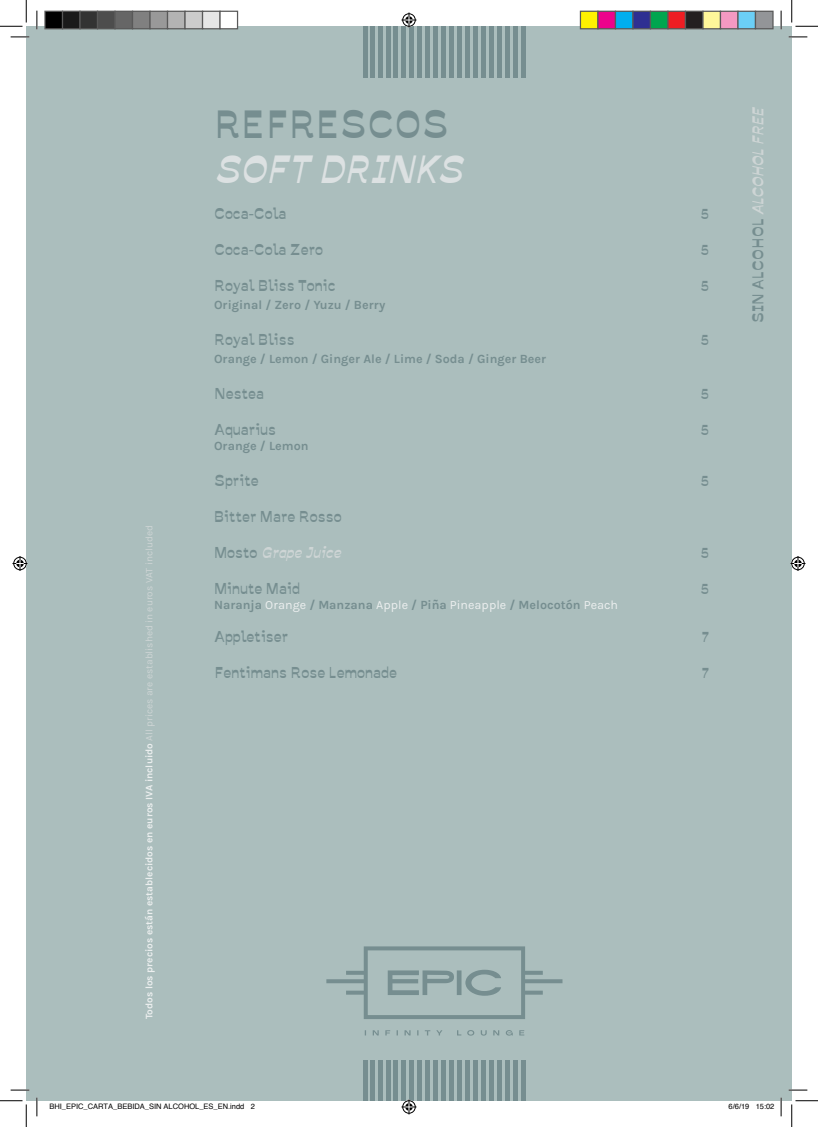
<style>
.page{position:relative;width:818px;height:1127px;background:#fff}
.page>*{position:absolute;margin:0;border:0;box-sizing:border-box;transform-origin:0 0}
.t1{font:37.5px "Savate Italique";color:#dce1e2}
.t2{font:37.5px "Savate";color:#768e90}
.t3{font:15px "Savate";color:#768e90}
.t4{font:15px "Savate Italique";color:#ced5d5}
.t5{font:13.75px "Savate";color:#768e90}
.t6{font:700 12.5px "Karla";color:#768e90}
.t7{font:700 10px "Karla";color:#ecefef}
.t8{font:7.5px "Helvetica";color:#000}
.s1{font-weight:400;color:#ced5d5}
.s2{font-family:"Savate";color:#768e90}
.s3{font-weight:400;color:#ecefef}
</style>
<div class="page">
<div style="left:26px;top:26px;width:766px;height:1074px;background:#abbebd"></div>
<hr style="left:521px;top:26px;width:4px;height:51px;background:#768e90">
<hr style="left:513px;top:26px;width:4px;height:51px;background:#768e90">
<hr style="left:505px;top:26px;width:4px;height:51px;background:#768e90">
<hr style="left:497px;top:26px;width:4px;height:51px;background:#768e90">
<hr style="left:489px;top:26px;width:4px;height:51px;background:#768e90">
<hr style="left:481px;top:26px;width:4px;height:51px;background:#768e90">
<hr style="left:434px;top:26px;width:4px;height:51px;background:#768e90">
<hr style="left:473px;top:26px;width:4px;height:51px;background:#768e90">
<hr style="left:426px;top:26px;width:4px;height:51px;background:#768e90">
<hr style="left:465px;top:26px;width:4px;height:51px;background:#768e90">
<hr style="left:418px;top:26px;width:4px;height:51px;background:#768e90">
<hr style="left:458px;top:26px;width:4px;height:51px;background:#768e90">
<hr style="left:410px;top:26px;width:4px;height:51px;background:#768e90">
<hr style="left:387px;top:26px;width:4px;height:51px;background:#768e90">
<hr style="left:450px;top:26px;width:4px;height:51px;background:#768e90">
<hr style="left:402px;top:26px;width:4px;height:51px;background:#768e90">
<hr style="left:379px;top:26px;width:4px;height:51px;background:#768e90">
<hr style="left:442px;top:26px;width:4px;height:51px;background:#768e90">
<hr style="left:394px;top:26px;width:4px;height:51px;background:#768e90">
<hr style="left:371px;top:26px;width:4px;height:51px;background:#768e90">
<hr style="left:364px;top:26px;width:4px;height:51px;background:#768e90">
<svg style="left:326px;top:946px;width:236px;height:89px"></svg>
<hr style="left:521px;top:1059px;width:4px;height:41px;background:#768e90">
<hr style="left:513px;top:1059px;width:4px;height:41px;background:#768e90">
<hr style="left:505px;top:1059px;width:4px;height:41px;background:#768e90">
<hr style="left:497px;top:1059px;width:4px;height:41px;background:#768e90">
<hr style="left:489px;top:1059px;width:4px;height:41px;background:#768e90">
<hr style="left:481px;top:1059px;width:4px;height:41px;background:#768e90">
<hr style="left:434px;top:1059px;width:4px;height:41px;background:#768e90">
<hr style="left:473px;top:1059px;width:4px;height:41px;background:#768e90">
<hr style="left:426px;top:1059px;width:4px;height:41px;background:#768e90">
<hr style="left:465px;top:1059px;width:4px;height:41px;background:#768e90">
<hr style="left:418px;top:1059px;width:4px;height:41px;background:#768e90">
<hr style="left:458px;top:1059px;width:4px;height:41px;background:#768e90">
<hr style="left:410px;top:1059px;width:4px;height:41px;background:#768e90">
<hr style="left:387px;top:1059px;width:4px;height:41px;background:#768e90">
<hr style="left:450px;top:1059px;width:4px;height:41px;background:#768e90">
<hr style="left:402px;top:1059px;width:4px;height:41px;background:#768e90">
<hr style="left:379px;top:1059px;width:4px;height:41px;background:#768e90">
<hr style="left:442px;top:1059px;width:4px;height:41px;background:#768e90">
<hr style="left:394px;top:1059px;width:4px;height:41px;background:#768e90">
<hr style="left:371px;top:1059px;width:4px;height:41px;background:#768e90">
<hr style="left:364px;top:1059px;width:4px;height:41px;background:#768e90">
<svg style="left:11px;top:36px;width:18px;height:2px"></svg>
<svg style="left:788px;top:36px;width:19px;height:2px"></svg>
<svg style="left:11px;top:1089px;width:18px;height:1px"></svg>
<svg style="left:788px;top:1089px;width:19px;height:1px"></svg>
<svg style="left:36px;top:11px;width:2px;height:18px"></svg>
<svg style="left:36px;top:1097px;width:2px;height:18px"></svg>
<svg style="left:780px;top:11px;width:2px;height:18px"></svg>
<svg style="left:0;top:0;width:27px;height:27px"></svg>
<svg style="left:0;top:1100px;width:27px;height:26px"></svg>
<svg style="left:791px;top:0;width:27px;height:27px"></svg>
<svg style="left:791px;top:1100px;width:27px;height:26px"></svg>
<svg style="left:401px;top:13px;width:15px;height:15px"></svg>
<svg style="left:401px;top:1099px;width:15px;height:15px"></svg>
<svg style="left:13px;top:556px;width:15px;height:15px"></svg>
<svg style="left:790px;top:556px;width:15px;height:15px"></svg>
<div style="left:45px;top:11px;width:18px;height:18px;background:#000"></div>
<div style="left:44px;top:11px;width:19px;height:18px;border:1px solid #595959"></div>
<div style="left:63px;top:11px;width:17px;height:18px;background:#1a1a1a"></div>
<div style="left:62px;top:11px;width:19px;height:18px;border:1px solid #595959"></div>
<div style="left:80px;top:11px;width:18px;height:18px;background:#333"></div>
<div style="left:79px;top:11px;width:19px;height:18px;border:1px solid #595959"></div>
<div style="left:98px;top:11px;width:17px;height:18px;background:#4d4d4d"></div>
<div style="left:97px;top:11px;width:19px;height:18px;border:1px solid #595959"></div>
<div style="left:115px;top:11px;width:18px;height:18px;background:#666"></div>
<div style="left:114px;top:11px;width:19px;height:18px;border:1px solid #595959"></div>
<div style="left:133px;top:11px;width:17px;height:18px;background:#808080"></div>
<div style="left:132px;top:11px;width:19px;height:18px;border:1px solid #595959"></div>
<div style="left:150px;top:11px;width:18px;height:18px;background:#999"></div>
<div style="left:149px;top:11px;width:19px;height:18px;border:1px solid #595959"></div>
<div style="left:168px;top:11px;width:17px;height:18px;background:#b3b3b3"></div>
<div style="left:167px;top:11px;width:19px;height:18px;border:1px solid #595959"></div>
<div style="left:185px;top:11px;width:18px;height:18px;background:#ccc"></div>
<div style="left:184px;top:11px;width:19px;height:18px;border:1px solid #595959"></div>
<div style="left:203px;top:11px;width:17px;height:18px;background:#e6e6e6"></div>
<div style="left:202px;top:11px;width:19px;height:18px;border:1px solid #595959"></div>
<div style="left:220px;top:11px;width:18px;height:18px;background:#fff"></div>
<div style="left:219px;top:11px;width:19px;height:18px;border:1px solid #595959"></div>
<div style="left:580px;top:11px;width:18px;height:18px;background:#fff101"></div>
<div style="left:580px;top:11px;width:18px;height:18px;border:1px solid #595959"></div>
<div style="left:598px;top:11px;width:17px;height:18px;background:#ed028c"></div>
<div style="left:597px;top:11px;width:19px;height:18px;border:1px solid #595959"></div>
<div style="left:615px;top:11px;width:18px;height:18px;background:#00aeef"></div>
<div style="left:615px;top:11px;width:18px;height:18px;border:1px solid #595959"></div>
<div style="left:633px;top:11px;width:17px;height:18px;background:#2e3092"></div>
<div style="left:632px;top:11px;width:19px;height:18px;border:1px solid #595959"></div>
<div style="left:650px;top:11px;width:18px;height:18px;background:#00a54f"></div>
<div style="left:650px;top:11px;width:18px;height:18px;border:1px solid #595959"></div>
<div style="left:668px;top:11px;width:17px;height:18px;background:#ee1d23"></div>
<div style="left:667px;top:11px;width:19px;height:18px;border:1px solid #595959"></div>
<div style="left:685px;top:11px;width:18px;height:18px;background:#231f20"></div>
<div style="left:685px;top:11px;width:18px;height:18px;border:1px solid #595959"></div>
<div style="left:703px;top:11px;width:17px;height:18px;background:#fff79a"></div>
<div style="left:702px;top:11px;width:19px;height:18px;border:1px solid #595959"></div>
<div style="left:720px;top:11px;width:18px;height:18px;background:#f499c2"></div>
<div style="left:720px;top:11px;width:18px;height:18px;border:1px solid #595959"></div>
<div style="left:738px;top:11px;width:17px;height:18px;background:#6bcff6"></div>
<div style="left:737px;top:11px;width:19px;height:18px;border:1px solid #595959"></div>
<div style="left:755px;top:11px;width:18px;height:18px;background:#939598"></div>
<div style="left:755px;top:11px;width:18px;height:18px;border:1px solid #595959"></div>
<svg style="left:756px;top:1097px;width:26px;height:18px"></svg>
<p class="t7" style="left:143px;top:1018px;width:495px;rotate:-90deg">Todos los precios están establecidos en euros IVA incluido <span class="s1">All prices are established in euros VAT included</span></p>
<h1 class="t2" style="left:214px;top:100px;width:237px">REFRESCOS</h1>
<h1 class="t1" style="left:214px;top:145px;width:250px">SOFT DRINKS</h1>
<p class="t3" style="left:214px;top:204px;width:74px">Coca-Cola</p>
<p class="t5" style="left:700px;top:205px;width:10px">5</p>
<p class="t3" style="left:214px;top:240px;width:111px">Coca-Cola Zero</p>
<p class="t5" style="left:700px;top:241px;width:10px">5</p>
<p class="t3" style="left:214px;top:276px;width:123px">Royal Bliss Tonic</p>
<p class="t5" style="left:700px;top:277px;width:10px">5</p>
<p class="t6" style="left:214px;top:297px;width:173px">Original / Zero / Yuzu / Berry</p>
<p class="t3" style="left:214px;top:330px;width:82px">Royal Bliss</p>
<p class="t5" style="left:700px;top:331px;width:10px">5</p>
<p class="t6" style="left:214px;top:351px;width:334px">Orange / Lemon / Ginger Ale / Lime / Soda / Ginger Beer</p>
<p class="t3" style="left:214px;top:384px;width:51px">Nestea</p>
<p class="t5" style="left:700px;top:385px;width:10px">5</p>
<p class="t3" style="left:214px;top:420px;width:64px">Aquarius</p>
<p class="t5" style="left:700px;top:421px;width:10px">5</p>
<p class="t6" style="left:214px;top:438px;width:96px">Orange / Lemon</p>
<p class="t3" style="left:214px;top:471px;width:46px">Sprite</p>
<p class="t5" style="left:700px;top:472px;width:10px">5</p>
<p class="t3" style="left:214px;top:507px;width:129px">Bitter Mare Rosso</p>
<p class="t4" style="left:214px;top:543px;width:128px"><span class="s2">Mosto</span> Grape Juice</p>
<p class="t5" style="left:700px;top:544px;width:10px">5</p>
<p class="t3" style="left:214px;top:579px;width:87px">Minute Maid</p>
<p class="t5" style="left:700px;top:580px;width:10px">5</p>
<p class="t6" style="left:214px;top:597px;width:405px">Naranja <span class="s3">Orange</span> / Manzana <span class="s3">Apple</span> / Piña <span class="s3">Pineapple</span> / Melocotón <span class="s3">Peach</span></p>
<p class="t3" style="left:214px;top:627px;width:76px">Appletiser</p>
<p class="t5" style="left:702px;top:628px;width:9px">7</p>
<p class="t3" style="left:214px;top:663px;width:184px">Fentimans Rose Lemonade</p>
<p class="t5" style="left:702px;top:664px;width:9px">7</p>
<p class="t4" style="left:748px;top:323px;width:218px;rotate:-90deg"><span class="s2">SIN ALCOHOL</span> ALCOHOL FREE</p>
<p class="t8" style="left:49px;top:1100px;width:207px">BHI_EPIC_CARTA_BEBIDA_SIN ALCOHOL_ES_EN.indd 2</p>
<p class="t8" style="left:728px;top:1100px;width:47px">6/6/19 15:02</p>
</div>
